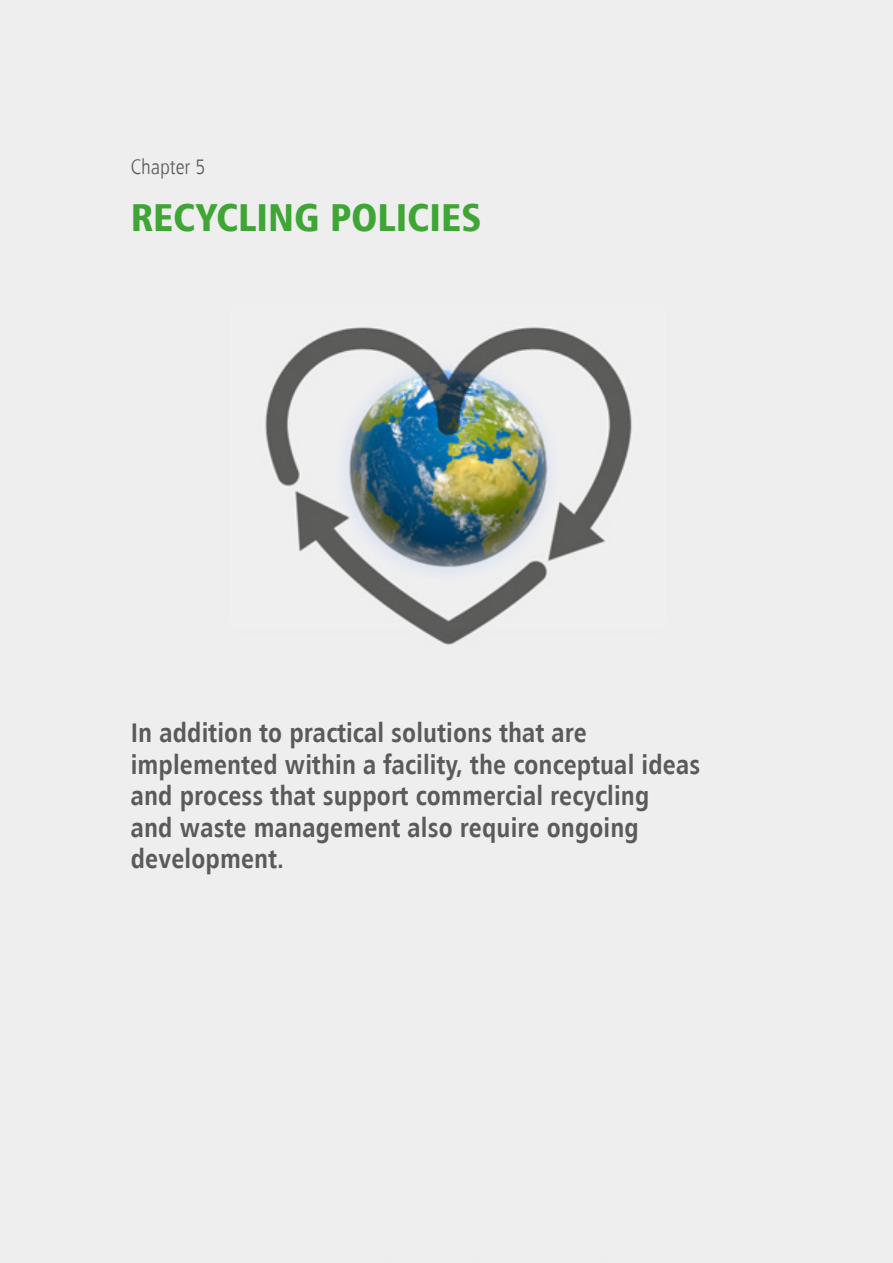
<style>
.page{position:relative;width:893px;height:1263px;background:#eee}
.page>*{position:absolute;margin:0;border:0;box-sizing:border-box;transform-origin:0 0}
.t1{font:900 condensed 39px "Humanist 777 BT";letter-spacing:.005em;color:#3fa535}
.t2{font:700 condensed 27px/31.5px "Humanist 777 BT";letter-spacing:.005em;color:#5a5a58}
.t3{font:300 condensed 21px "Humanist 777 BT";letter-spacing:.005em;color:#5a5a58}
</style>
<div class="page">
<p class="t3" style="left:131px;top:153px;width:76px">Chapter 5</p>
<h1 class="t1" style="left:131px;top:193px;width:352px">RECYCLING POLICIES</h1>
<p class="t2" style="left:131px;top:717px;width:571px">In addition to practical solutions that are implemented within a facility, the conceptual ideas and process that support commercial recycling<br>and waste management also require ongoing development.</p>
</div>
